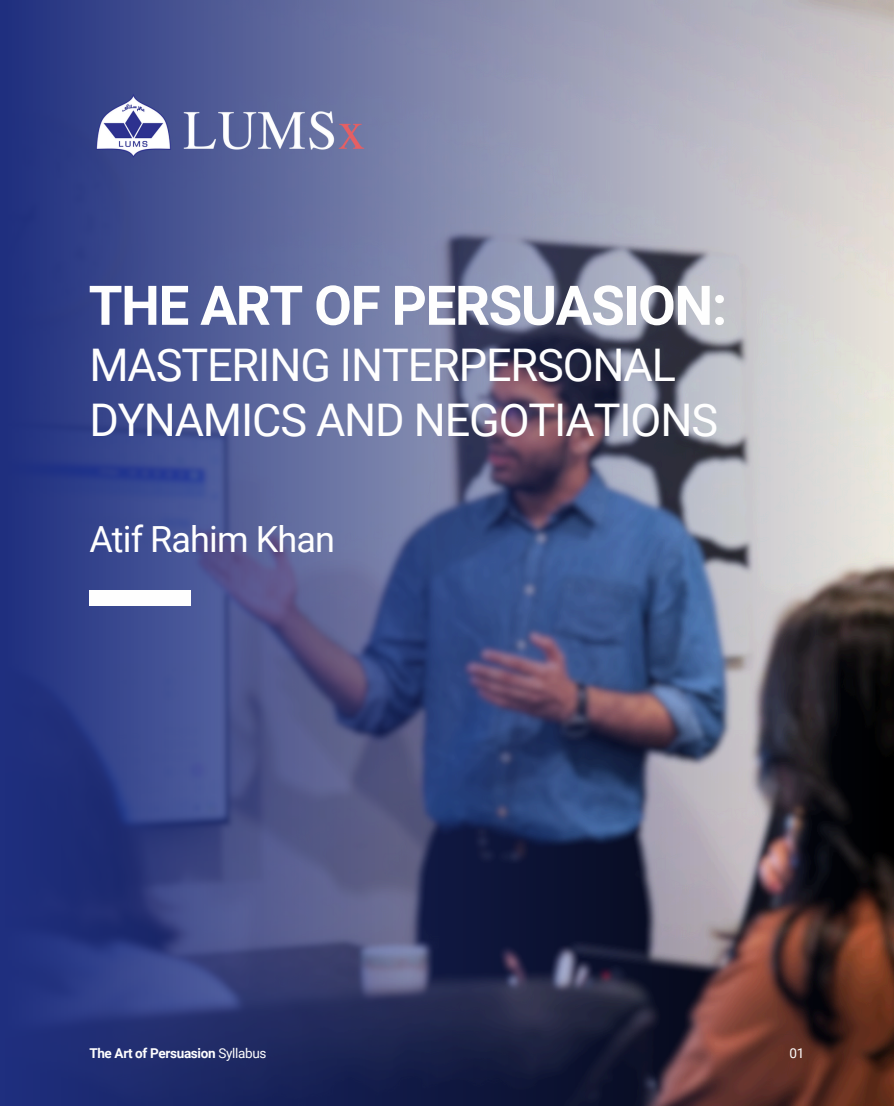
<style>
.page{position:relative;width:894px;height:1106px;background:#fff}
.page>*{position:absolute;margin:0;border:0;box-sizing:border-box;transform-origin:0 0}
.t1{font:700 54.75px "Roboto";letter-spacing:-.025em;color:#fefefe}
.t2{font:45px/55.2px "Roboto";letter-spacing:-.025em;color:#fefefe}
.t3{font:36px "Roboto";letter-spacing:-.025em;color:#fefefe}
.t4{font:700 13.5px "Roboto";letter-spacing:-.025em;color:#fefefe}
.t5{font:13.5px "Roboto";color:#fefefe}
.s1{font-weight:400}
</style>
<div class="page">
<img style="left:1px;top:0;width:891px;height:1106px">
<div style="left:89px;top:590px;width:101px;height:16px;background:#fefefe"></div>
<img style="left:89px;top:90px;width:282px;height:73px">
<h2 class="t1" style="left:89px;top:274px;width:640px">THE ART OF PERSUASION:</h2>
<h3 class="t2" style="left:89px;top:338px;width:630px">MASTERING INTERPERSONAL<br>DYNAMICS AND NEGOTIATIONS</h3>
<p class="t3" style="left:89px;top:518px;width:247px">Atif Rahim Khan</p>
<p class="t4" style="left:89px;top:1045px;width:178px">The Art of Persuasion <span class="s1">Syllabus</span></p>
<h1 class="t5" style="left:789px;top:1045px;width:16px">01</h1>
</div>
